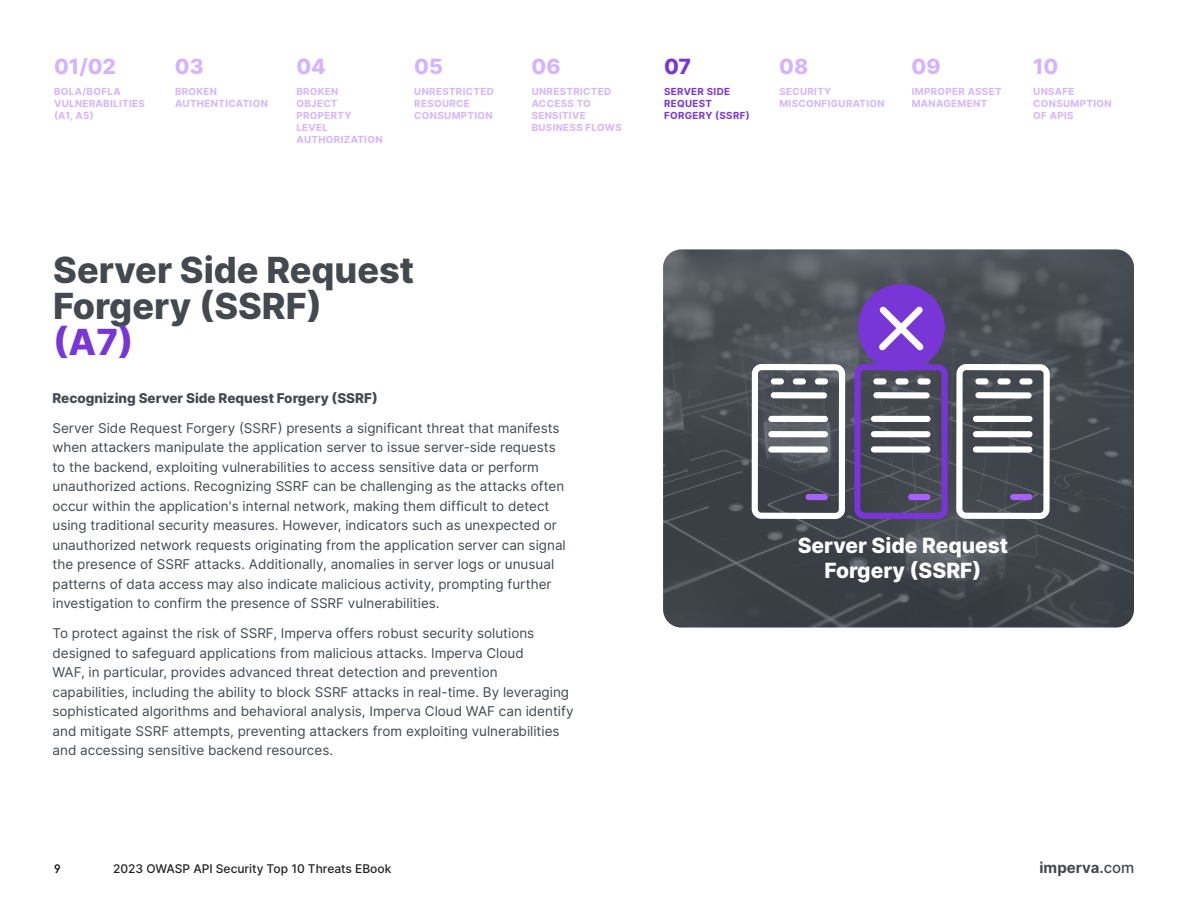
<style>
.page{position:relative;width:1188px;height:918px;background:#fff}
.page>*{position:absolute;margin:0;border:0;box-sizing:border-box;transform-origin:0 0}
.t1{font:800 36px/36px "Inter";color:#43494f}
.t2{font:800 36px "Inter";color:#7836d6}
.t3{font:800 21px/25.5px "Inter";color:#fff;text-align:center}
.t4{font:800 21px "Inter";color:#d4b4ff}
.t5{font:800 21px "Inter";color:#7836d6}
.t6{font:700 15px "Inter";color:#43494f}
.t7{font:13.5px/19.5px "Inter";color:#43494f}
.t8{font:800 13.5px "Inter";color:#43494f}
.t9{font:500 12px "Inter";color:#212121}
.t10{font:500 12px "Fabrikat Mono";color:#000}
.t11{font:700 9.75px/12px "Inter";letter-spacing:.035em;color:#d4b4ff}
.t12{font:700 9.75px/12px "Inter";letter-spacing:.035em;color:#7836d6}
.s1{font-weight:600}
.s2{font-weight:500}
</style>
<div class="page">
<img style="left:663px;top:249px;width:471px;height:378px">
<svg style="left:956px;top:364px;width:94px;height:155px"></svg>
<div style="left:975px;top:392px;width:57px;height:7px;background:#fff;border-radius:3px"></div>
<div style="left:975px;top:378px;width:14px;height:7px;background:#fff;border-radius:3px"></div>
<div style="left:997px;top:378px;width:14px;height:7px;background:#fff;border-radius:3px"></div>
<div style="left:1019px;top:378px;width:14px;height:7px;background:#fff;border-radius:3px"></div>
<div style="left:973px;top:416px;width:60px;height:6px;background:#fff;border-radius:3px"></div>
<div style="left:973px;top:431px;width:60px;height:6px;background:#fff;border-radius:3px"></div>
<div style="left:973px;top:446px;width:59px;height:7px;background:#fff;border-radius:3px"></div>
<div style="left:1010px;top:494px;width:22px;height:6px;background:#a661ff;border-radius:3px"></div>
<svg style="left:854px;top:364px;width:94px;height:155px;background:#4f456c"></svg>
<div style="left:873px;top:392px;width:57px;height:7px;background:#fff;border-radius:3px"></div>
<div style="left:873px;top:378px;width:14px;height:7px;background:#fff;border-radius:3px"></div>
<div style="left:895px;top:378px;width:14px;height:7px;background:#fff;border-radius:3px"></div>
<div style="left:917px;top:378px;width:14px;height:7px;background:#fff;border-radius:3px"></div>
<div style="left:871px;top:416px;width:60px;height:6px;background:#fff;border-radius:3px"></div>
<div style="left:871px;top:431px;width:60px;height:6px;background:#fff;border-radius:3px"></div>
<div style="left:871px;top:446px;width:59px;height:7px;background:#fff;border-radius:3px"></div>
<div style="left:908px;top:494px;width:22px;height:6px;background:#a661ff;border-radius:3px"></div>
<svg style="left:752px;top:364px;width:93px;height:155px"></svg>
<div style="left:771px;top:392px;width:56px;height:7px;background:#fff;border-radius:3px"></div>
<div style="left:771px;top:378px;width:13px;height:7px;background:#fff;border-radius:3px"></div>
<div style="left:793px;top:378px;width:13px;height:7px;background:#fff;border-radius:3px"></div>
<div style="left:815px;top:378px;width:13px;height:7px;background:#fff;border-radius:3px"></div>
<div style="left:768px;top:416px;width:60px;height:6px;background:#fff;border-radius:3px"></div>
<div style="left:768px;top:431px;width:60px;height:6px;background:#fff;border-radius:3px"></div>
<div style="left:768px;top:446px;width:60px;height:7px;background:#fff;border-radius:3px"></div>
<div style="left:806px;top:494px;width:22px;height:6px;background:#a661ff;border-radius:3px"></div>
<div style="left:861px;top:287px;width:81px;height:81px;background:#7836d6;border-radius:50%"></div>
<div style="left:858px;top:284px;width:87px;height:87px;border:5px solid #7836d6;border-radius:50%"></div>
<svg style="left:873px;top:306px;width:57px;height:51px"></svg>
<h2 class="t4" style="left:54px;top:51px;width:64px">01/02</h2>
<p class="t11" style="left:54px;top:85px;width:92px">BOLA/BOFLA<br>VULNERABILITIES (A1, A5)</p>
<h2 class="t4" style="left:175px;top:51px;width:30px">03</h2>
<p class="t11" style="left:175px;top:85px;width:94px">BROKEN<br>AUTHENTICATION</p>
<h2 class="t4" style="left:296px;top:51px;width:31px">04</h2>
<p class="t11" style="left:296px;top:85px;width:88px">BROKEN<br>OBJECT<br>PROPERTY<br>LEVEL<br>AUTHORIZATION</p>
<h2 class="t4" style="left:414px;top:51px;width:30px">05</h2>
<p class="t11" style="left:414px;top:85px;width:81px">UNRESTRICTED<br>RESOURCE<br>CONSUMPTION</p>
<h2 class="t4" style="left:532px;top:51px;width:31px">06</h2>
<h2 class="t5" style="left:664px;top:51px;width:29px">07</h2>
<p class="t11" style="left:532px;top:85px;width:92px">UNRESTRICTED<br>ACCESS TO<br>SENSITIVE<br>BUSINESS FLOWS</p>
<p class="t12" style="left:664px;top:85px;width:87px">SERVER SIDE<br>REQUEST<br>FORGERY (SSRF)</p>
<h2 class="t4" style="left:779px;top:51px;width:31px">08</h2>
<h2 class="t4" style="left:912px;top:51px;width:31px">09</h2>
<h2 class="t4" style="left:1033px;top:51px;width:27px">10</h2>
<p class="t11" style="left:779px;top:85px;width:107px">SECURITY<br>MISCONFIGURATION</p>
<p class="t11" style="left:912px;top:85px;width:91px">IMPROPER ASSET<br>MANAGEMENT</p>
<p class="t11" style="left:1033px;top:85px;width:80px">UNSAFE<br>CONSUMPTION<br>OF APIS</p>
<h1 class="t1" style="left:53px;top:251px;width:362px">Server Side Request<br>Forgery (SSRF)</h1>
<h1 class="t2" style="left:53px;top:315px;width:82px">(A7)</h1>
<p class="t8" style="left:52px;top:388px;width:327px">Recognizing Server Side Request Forgery (SSRF)</p>
<p class="t7" style="left:52px;top:418px;width:515px">Server Side Request Forgery (SSRF) presents a significant threat that manifests when attackers manipulate the application server to issue server-side requests to the backend, exploiting vulnerabilities to access sensitive data or perform unauthorized actions. Recognizing SSRF can be challenging as the attacks often occur within the application's internal network, making them difficult to detect using traditional security measures. However, indicators such as unexpected or unauthorized network requests originating from the application server can signal the presence of SSRF attacks. Additionally, anomalies in server logs or unusual patterns of data access may also indicate malicious activity, prompting further investigation to confirm the presence of SSRF vulnerabilities.</p>
<p class="t7" style="left:52px;top:623px;width:523px">To protect against the risk of SSRF, Imperva offers robust security solutions designed to safeguard applications from malicious attacks. Imperva Cloud<br>WAF, in particular, provides advanced threat detection and prevention capabilities, including the ability to block SSRF attacks in real-time. By leveraging sophisticated algorithms and behavioral analysis, Imperva Cloud WAF can identify and mitigate SSRF attempts, preventing attackers from exploiting vulnerabilities and accessing sensitive backend resources.</p>
<h2 class="t3" style="left:798px;top:532px;width:212px">Server Side Request<br>Forgery (SSRF)</h2>
<p class="t10" style="left:54px;top:861px;width:8px">9</p>
<p class="t9" style="left:113px;top:860px;width:280px">2023 OWASP API Security Top 10 Threats EBook</p>
<p class="t6" style="left:1040px;top:857px;width:97px">imperva<span class="s1">.</span><span class="s2">com</span></p>
</div>
